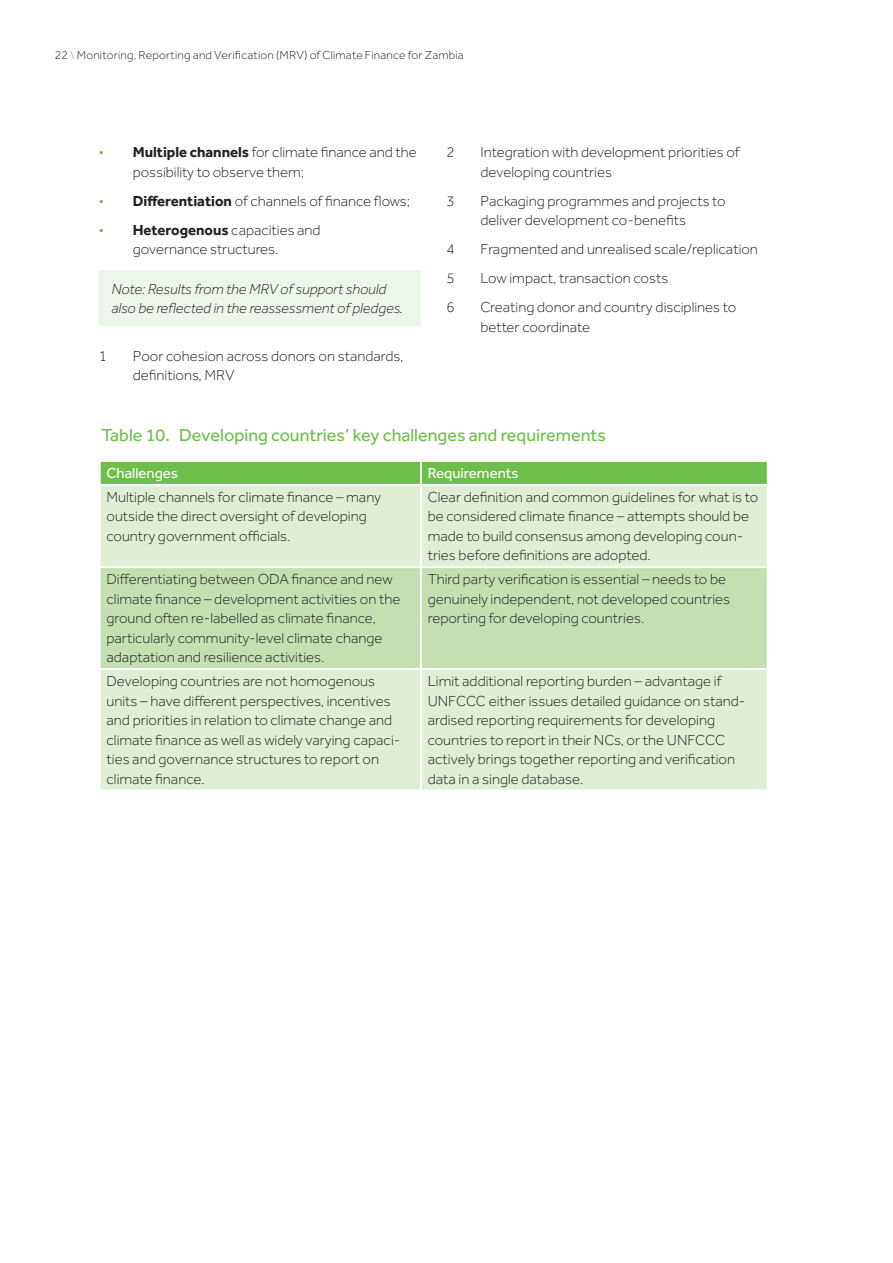
<style>
.page{position:relative;width:893px;height:1263px;background:#fff}
.page>*{position:absolute;margin:0;border:0;box-sizing:border-box;transform-origin:0 0}
.t1{font:18px "Effra";color:#6dbe4b}
.t2{font:300 15px/19.5px "Effra";color:#231f20}
.t3{font:italic 300 15px/19.4px "Effra";color:#231f20}
.t4{font:15px "Effra";color:#fff}
.t5{font:300 12px "Effra";letter-spacing:.02em;color:#231f20}
.s1{color:#6dbe4b}
.s2{font-weight:700}
</style>
<div class="page">
<div style="left:99px;top:271px;width:322px;height:55px;background:#edf6ea"></div>
<div style="left:101px;top:462px;width:666px;height:22px;background:#6dbe4b"></div>
<div style="left:101px;top:486px;width:666px;height:303px;background:#dfeed5"></div>
<div style="left:101px;top:568px;width:666px;height:100px;background:#c4e0b1"></div>
<hr style="left:420px;top:462px;width:2px;height:22px;background:#fff">
<hr style="left:420px;top:486px;width:2px;height:80px;background:#fff">
<hr style="left:420px;top:568px;width:2px;height:100px;background:#fff">
<hr style="left:420px;top:670px;width:2px;height:119px;background:#fff">
<hr style="left:99px;top:566px;width:322px;height:2px;background:#fff">
<hr style="left:421px;top:566px;width:348px;height:2px;background:#fff">
<hr style="left:99px;top:668px;width:322px;height:2px;background:#fff">
<hr style="left:421px;top:668px;width:348px;height:2px;background:#fff">
<p class="t5" style="left:55px;top:48px;width:410px">22 <span class="s1">\</span> Monitoring, Reporting and Verification (MRV) of Climate Finance for Zambia</p>
<p class="t2" style="left:133px;top:143px;width:285px;text-indent:-34px"><span class="s1">•</span> <span class="s2">Multiple channels</span> for climate finance and the possibility to observe them;</p>
<p class="t2" style="left:99px;top:191px;width:313px"><span class="s1">•</span> <span class="s2">Differentiation</span> of channels of finance flows;</p>
<p class="t2" style="left:99px;top:220px;width:223px;text-align:center"><span class="s1">•</span> <span class="s2">Heterogenous</span> capacities and governance structures.</p>
<p class="t3" style="left:112px;top:279px;width:293px">Note: Results from the MRV of support should also be reflected in the reassessment of pledges.</p>
<p class="t2" style="left:99px;top:346px;width:10px">1</p>
<p class="t2" style="left:133px;top:346px;width:272px">Poor cohesion across donors on standards, definitions, MRV</p>
<p class="t2" style="left:446px;top:143px;width:10px">2</p>
<p class="t2" style="left:480px;top:143px;width:261px">Integration with development priorities of developing countries</p>
<p class="t2" style="left:446px;top:191px;width:10px">3</p>
<p class="t2" style="left:480px;top:191px;width:247px">Packaging programmes and projects to deliver development co-benefits</p>
<p class="t2" style="left:446px;top:239px;width:10px">4</p>
<p class="t2" style="left:480px;top:239px;width:279px">Fragmented and unrealised scale/replication</p>
<p class="t2" style="left:446px;top:268px;width:10px">5</p>
<p class="t2" style="left:480px;top:268px;width:189px">Low impact, transaction costs</p>
<p class="t2" style="left:446px;top:297px;width:10px">6</p>
<p class="t2" style="left:480px;top:298px;width:257px">Creating donor and country disciplines to better coordinate</p>
<p class="t1" style="left:102px;top:425px;width:506px">Table 10. Developing countries’ key challenges and requirements</p>
<p class="t4" style="left:107px;top:464px;width:73px">Challenges</p>
<p class="t4" style="left:428px;top:464px;width:92px">Requirements</p>
<p class="t2" style="left:107px;top:487px;width:276px">Multiple channels for climate finance – many outside the direct oversight of developing country government officials.</p>
<p class="t2" style="left:428px;top:487px;width:332px">Clear definition and common guidelines for what is to be considered climate finance – attempts should be made to build consensus among developing coun&shy;tries before definitions are adopted.</p>
<p class="t2" style="left:107px;top:569px;width:295px">Differentiating between ODA finance and new climate finance – development activities on the ground often re-labelled as climate finance, particularly community-level climate change adaptation and resilience activities.</p>
<p class="t2" style="left:428px;top:569px;width:304px">Third party verification is essential – needs to be genuinely independent, not developed countries reporting for developing countries.</p>
<p class="t2" style="left:107px;top:671px;width:295px">Developing countries are not homogenous units – have different perspectives, incentives and priorities in relation to climate change and climate finance as well as widely varying capaci&shy;ties and governance structures to report on climate finance.</p>
<p class="t2" style="left:428px;top:671px;width:319px">Limit additional reporting burden – advantage if UNFCCC either issues detailed guidance on stand&shy;ardised reporting requirements for developing countries to report in their NCs, or the UNFCCC actively brings together reporting and verification data in a single database.</p>
</div>
